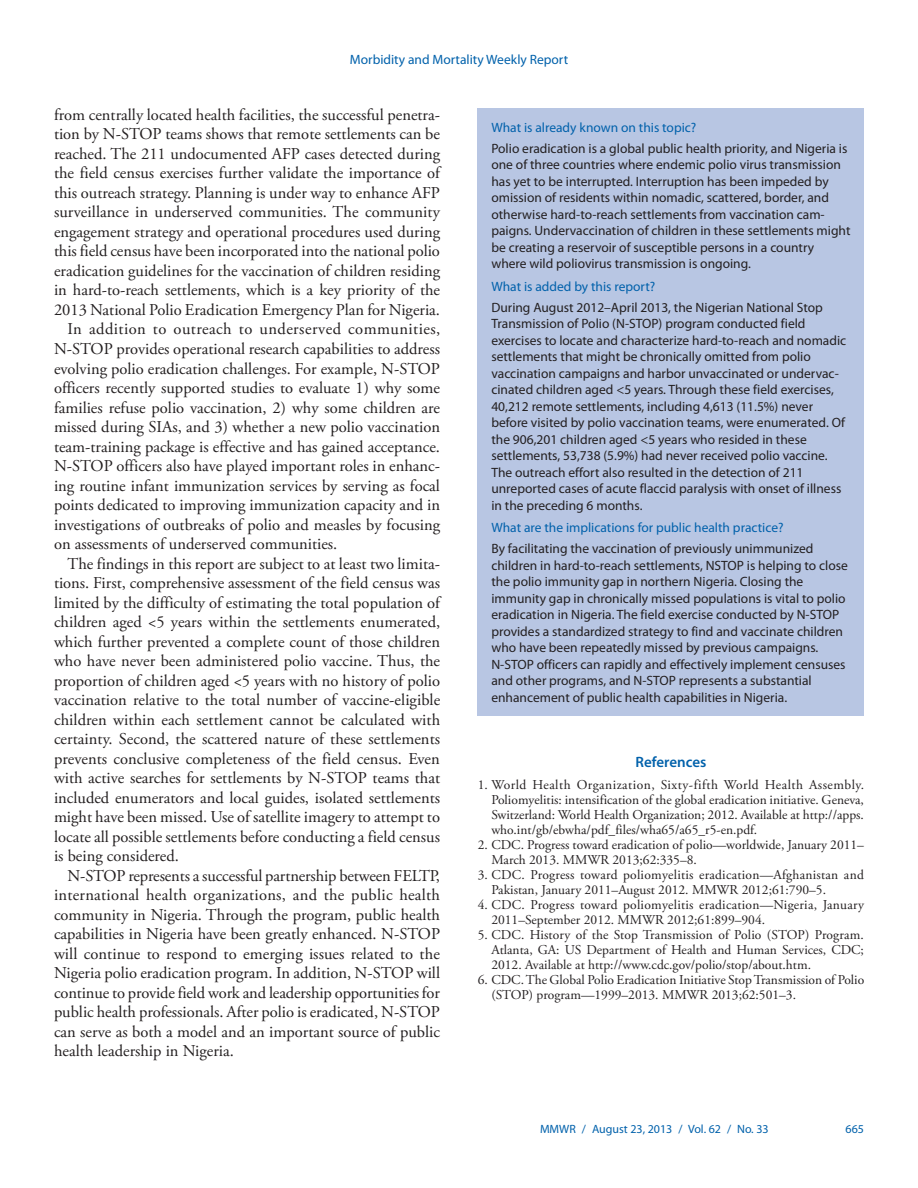
<style>
.page{position:relative;width:918px;height:1188px;background:#fff}
.page>*{position:absolute;margin:0;border:0;box-sizing:border-box;transform-origin:0 0}
.body_copy{font:16.5px/19.5px "Adobe Garamond Pro";color:#231f20;text-align:justify}
.headline3{font:600 15px "Myriad Pro";color:#0161ab}
.fb_answer{font:13.5px/16.5px "Myriad Pro";color:#231f20}
.reference_text_1-9{font:13.5px/15px "Adobe Garamond Pro";color:#231f20;text-align:justify}
.reference_text_1-9-2{font:13.5px/15px "Adobe Garamond Pro";letter-spacing:.02em;color:#231f20}
.fb_question{font:13.5px "Myriad Pro";color:#0161ab}
.t1{font:12px "Myriad Pro";color:#0161ab}
</style>
<div class="page">
<div style="left:478px;top:108px;width:386px;height:607px;background:#b8c6e3"></div>
<p class="fb_question" style="left:350px;top:51px;width:220px">Morbidity and Mortality Weekly Report</p>
<p class="body_copy" style="left:54px;top:106px;width:388px">from centrally located health facilities, the successful penetra&shy;tion by N-STOP teams shows that remote settlements can be reached. The 211 undocumented AFP cases detected during the field census exercises further validate the importance of this outreach strategy. Planning is under way to enhance AFP surveillance in underserved communities. The community engagement strategy and operational procedures used during this field census have been incorporated into the national polio eradication guidelines for the vaccination of children residing in hard-to-reach settlements, which is a key priority of the 2013 National Polio Eradication Emergency Plan for Nigeria.</p>
<p class="body_copy" style="left:54px;top:320px;width:388px;text-indent:13px">In addition to outreach to underserved communities, N-STOP provides operational research capabilities to address evolving polio eradication challenges. For example, N-STOP officers recently supported studies to evaluate 1) why some families refuse polio vaccination, 2) why some children are missed during SIAs, and 3) whether a new polio vaccination team-training package is effective and has gained acceptance.<br>N-STOP officers also have played important roles in enhanc&shy;ing routine infant immunization services by serving as focal points dedicated to improving immunization capacity and in investigations of outbreaks of polio and measles by focusing on assessments of underserved communities.</p>
<p class="body_copy" style="left:54px;top:554px;width:388px;text-indent:13px">The findings in this report are subject to at least two limita&shy;tions. First, comprehensive assessment of the field census was limited by the difficulty of estimating the total population of children aged &lt;5 years within the settlements enumerated, which further prevented a complete count of those children who have never been administered polio vaccine. Thus, the proportion of children aged &lt;5 years with no history of polio vaccination relative to the total number of vaccine-eligible children within each settlement cannot be calculated with certainty. Second, the scattered nature of these settlements prevents conclusive completeness of the field census. Even with active searches for settlements by N-STOP teams that included enumerators and local guides, isolated settlements might have been missed. Use of satellite imagery to attempt to locate all possible settlements before conducting a field census is being considered.</p>
<p class="body_copy" style="left:54px;top:866px;width:388px;text-indent:13px">N-STOP represents a successful partnership between FELTP, international health organizations, and the public health community in Nigeria. Through the program, public health capabilities in Nigeria have been greatly enhanced. N-STOP will continue to respond to emerging issues related to the Nigeria polio eradication program. In addition, N-STOP will continue to provide field work and leadership opportunities for public health professionals. After polio is eradicated, N-STOP can serve as both a model and an important source of public health leadership in Nigeria.</p>
<p class="fb_question" style="left:491px;top:119px;width:206px">What is already known on this topic?</p>
<p class="fb_answer" style="left:491px;top:140px;width:361px">Polio eradication is a global public health priority, and Nigeria is one of three countries where endemic polio virus transmission has yet to be interrupted. Interruption has been impeded by omission of residents within nomadic, scattered, border, and otherwise hard-to-reach settlements from vaccination cam&shy;paigns. Undervaccination of children in these settlements might be creating a reservoir of susceptible persons in a country where wild poliovirus transmission is ongoing.</p>
<p class="fb_question" style="left:491px;top:278px;width:165px">What is added by this report?</p>
<p class="fb_answer" style="left:491px;top:299px;width:356px">During August 2012–April 2013, the Nigerian National Stop Transmission of Polio (N-STOP) program conducted field exercises to locate and characterize hard-to-reach and nomadic settlements that might be chronically omitted from polio vaccination campaigns and harbor unvaccinated or undervac&shy;cinated children aged &lt;5 years. Through these field exercises, 40,212 remote settlements, including 4,613 (11.5%) never before visited by polio vaccination teams, were enumerated. Of the 906,201 children aged &lt;5 years who resided in these settlements, 53,738 (5.9%) had never received polio vaccine.<br>The outreach effort also resulted in the detection of 211 unreported cases of acute flaccid paralysis with onset of illness in the preceding 6 months.</p>
<p class="fb_question" style="left:491px;top:519px;width:294px">What are the implications for public health practice?</p>
<p class="fb_answer" style="left:491px;top:540px;width:358px">By facilitating the vaccination of previously unimmunized children in hard-to-reach settlements, NSTOP is helping to close the polio immunity gap in northern Nigeria. Closing the immunity gap in chronically missed populations is vital to polio eradication in Nigeria. The field exercise conducted by N-STOP provides a standardized strategy to find and vaccinate children who have been repeatedly missed by previous campaigns.<br>N-STOP officers can rapidly and effectively implement censuses and other programs, and N-STOP represents a substantial enhancement of public health capabilities in Nigeria.</p>
<p class="headline3" style="left:636px;top:752px;width:72px">References</p>
<p class="reference_text_1-9" style="left:491px;top:777px;width:374px;text-indent:-14px">1. World Health Organization, Sixty-fifth World Health Assembly.<br>Poliomyelitis: intensification of the global eradication initiative. Geneva, Switzerland: World Health Organization; 2012. Available at http://apps. who.int/gb/ebwha/pdf_files/wha65/a65_r5-en.pdf.</p>
<p class="reference_text_1-9" style="left:491px;top:837px;width:374px;text-indent:-14px">2. CDC. Progress toward eradication of polio—worldwide, January 2011–<br>March 2013. MMWR 2013;62:335–8.</p>
<p class="reference_text_1-9-2" style="left:491px;top:867px;width:374px;text-indent:-14px">3. CDC. Progress toward poliomyelitis eradication—Afghanistan and<br>Pakistan, January 2011–August 2012. MMWR 2012;61:790–5.</p>
<p class="reference_text_1-9-2" style="left:491px;top:897px;width:374px;text-indent:-14px">4. CDC. Progress toward poliomyelitis eradication—Nigeria, January<br>2011–September 2012. MMWR 2012;61:899–904.</p>
<p class="reference_text_1-9" style="left:491px;top:927px;width:374px;text-indent:-13px">5. CDC. History of the Stop Transmission of Polio (STOP) Program.<br>Atlanta, GA: US Department of Health and Human Services, CDC; 2012. Available at http://www.cdc.gov/polio/stop/about.htm.</p>
<p class="reference_text_1-9" style="left:491px;top:972px;width:374px;text-indent:-14px">6. CDC. The Global Polio Eradication Initiative Stop Transmission of Polio (STOP) program—1999–2013. MMWR 2013;62:501–3.</p>
<p class="t1" style="left:540px;top:1121px;width:230px">MMWR / August 23, 2013 / Vol. 62 / No. 33</p>
<p class="t1" style="left:846px;top:1121px;width:20px">665</p>
</div>
